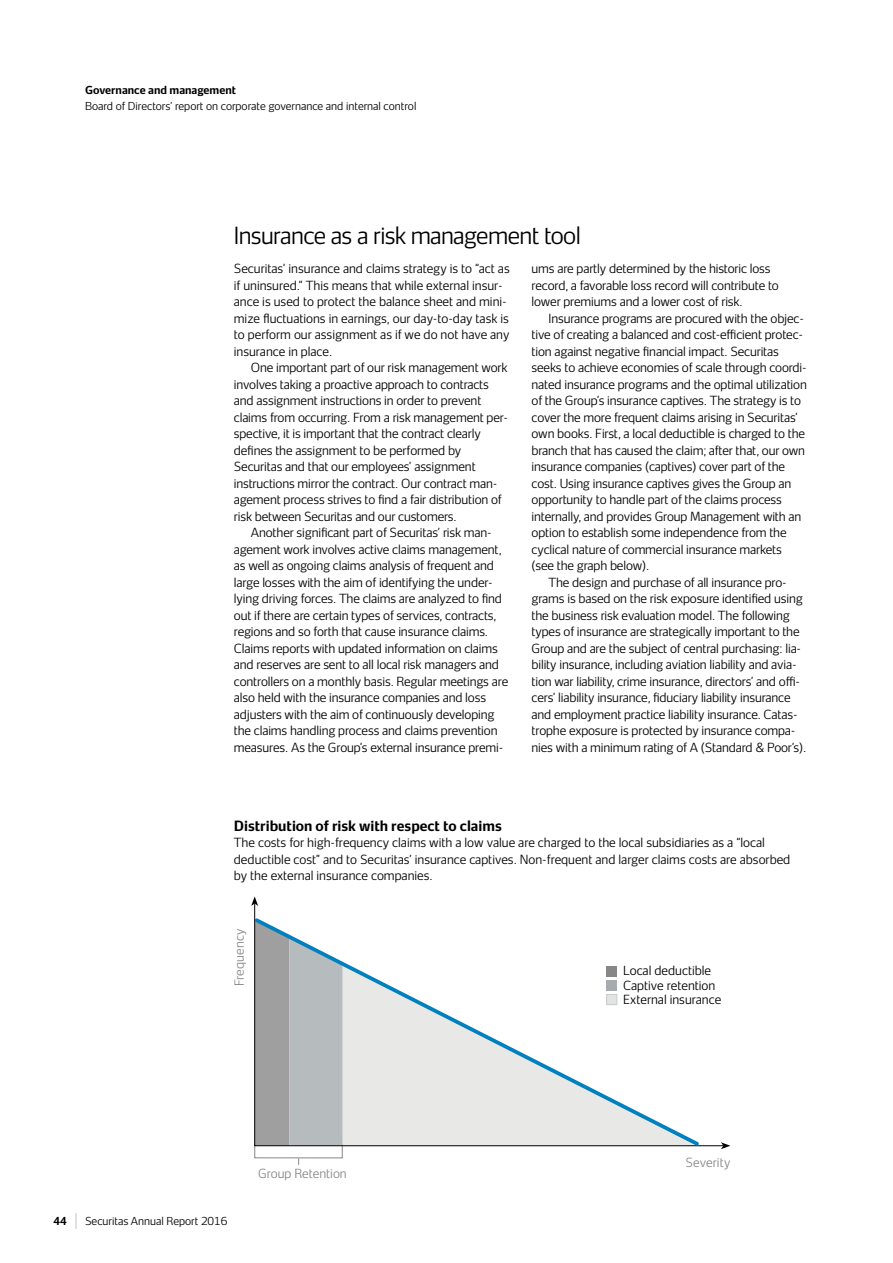
<style>
.page{position:relative;width:893px;height:1263px;background:#fff}
.page>*{position:absolute;margin:0;border:0;box-sizing:border-box;transform-origin:0 0}
.t1{font:300 22.5px "Securitas Sans";letter-spacing:-.025em;color:#000}
.t2{font:700 13.5px "Securitas Sans";color:#000}
.t3{font:300 12px/16.5px "Securitas Sans";letter-spacing:-.01em;color:#000}
.t4{font:300 12px "Securitas Sans";color:#878787}
.t5{font:300 10.5px "Securitas Sans";color:#000}
.t6{font:700 10.5px "Securitas Sans";color:#000}
</style>
<div class="page">
<div style="left:254px;top:1143px;width:89px;height:15px;border:1px solid #878787"></div>
<svg style="left:251px;top:896px;width:7px;height:10px"></svg>
<svg style="left:721px;top:1142px;width:9px;height:7px"></svg>
<svg style="left:254px;top:915px;width:448px;height:234px"></svg>
<svg style="left:76px;top:1213px;width:1px;height:16px"></svg>
<p class="t6" style="left:85px;top:80px;width:153px">Governance and management</p>
<p class="t5" style="left:85px;top:97px;width:333px">Board of Directors’ report on corporate governance and internal control</p>
<h1 class="t1" style="left:234px;top:216px;width:348px">Insurance as a risk management tool</h1>
<p class="t3" style="left:234px;top:259px;width:277px">Securitas’ insurance and claims strategy is to “act as if uninsured.” This means that while external insur&shy;ance is used to protect the balance sheet and mini&shy;mize fluctuations in earnings, our day- to-day task is to perform our assignment as if we do not have any insurance in place.</p>
<p class="t3" style="left:234px;top:358px;width:276px;text-indent:17px">One important part of our risk management work involves taking a proactive approach to contracts and assignment instructions in order to prevent claims from occurring. From a risk management per&shy;spective, it is important that the contract clearly defines the assignment to be performed by Securitas and that our employees’ assignment instructions mirror the contract. Our contract man&shy;agement process strives to find a fair distribution of risk between Securitas and our customers.</p>
<p class="t3" style="left:234px;top:523px;width:276px;text-indent:17px">Another significant part of Securitas’ risk man&shy;agement work involves active claims management, as well as ongoing claims analysis of frequent and large losses with the aim of identifying the under&shy;lying driving forces. The claims are analyzed to find out if there are certain types of services, contracts, regions and so forth that cause insurance claims.<br>Claims reports with updated information on claims and reserves are sent to all local risk managers and controllers on a monthly basis. Regular meetings are also held with the insurance companies and loss adjusters with the aim of continuously developing the claims handling process and claims prevention measures. As the Group’s external insurance premi-</p>
<p class="t3" style="left:531px;top:259px;width:249px">ums are partly determined by the historic loss record, a favorable loss record will contribute to lower premiums and a lower cost of risk.</p>
<p class="t3" style="left:548px;top:309px;width:257px">Insurance programs are procured with the objec-</p>
<p class="t3" style="left:531px;top:325px;width:273px">tive of creating a balanced and cost-efficient protec-</p>
<p class="t3" style="left:531px;top:342px;width:249px">tion against negative financial impact. Securitas</p>
<p class="t3" style="left:531px;top:358px;width:277px">seeks to achieve economies of scale through coordi-</p>
<p class="t3" style="left:531px;top:375px;width:277px">nated insurance programs and the optimal utilization</p>
<p class="t3" style="left:531px;top:391px;width:271px">of the Group’s insurance captives. The strategy is to</p>
<p class="t3" style="left:531px;top:408px;width:268px">cover the more frequent claims arising in Securitas’</p>
<p class="t3" style="left:531px;top:424px;width:275px">own books. First, a local deductible is charged to the</p>
<p class="t3" style="left:531px;top:441px;width:275px">branch that has caused the claim; after that, our own</p>
<p class="t3" style="left:531px;top:457px;width:255px">insurance companies (captives) cover part of the</p>
<p class="t3" style="left:531px;top:474px;width:261px">cost. Using insurance captives gives the Group an</p>
<p class="t3" style="left:531px;top:490px;width:252px">opportunity to handle part of the claims process</p>
<p class="t3" style="left:531px;top:507px;width:271px">internally, and provides Group Management with an</p>
<p class="t3" style="left:531px;top:523px;width:257px">option to establish some independence from the</p>
<p class="t3" style="left:531px;top:540px;width:252px">cyclical nature of commercial insurance markets</p>
<p class="t3" style="left:531px;top:556px;width:119px">(see the graph below).</p>
<p class="t3" style="left:548px;top:573px;width:240px">The design and purchase of all insurance pro-</p>
<p class="t3" style="left:531px;top:589px;width:273px">grams is based on the risk exposure identified using</p>
<p class="t3" style="left:531px;top:606px;width:260px">the business risk evaluation model. The following</p>
<p class="t3" style="left:531px;top:622px;width:270px">types of insurance are strategically important to the</p>
<p class="t3" style="left:531px;top:639px;width:271px">Group and are the subject of central purchasing: lia-</p>
<p class="t3" style="left:531px;top:655px;width:267px">bility insurance, including aviation liability and avia-</p>
<p class="t3" style="left:531px;top:672px;width:270px">tion war liability, crime insurance, directors’ and offi-</p>
<p class="t3" style="left:531px;top:688px;width:261px">cers’ liability insurance, fiduciary liability insurance</p>
<p class="t3" style="left:531px;top:705px;width:268px">and employment practice liability insurance. Catas-</p>
<p class="t3" style="left:531px;top:721px;width:265px">trophe exposure is protected by insurance compa-</p>
<p class="t3" style="left:531px;top:738px;width:276px">nies with a minimum rating of A (Standard &amp; Poor’s).</p>
<p class="t2" style="left:234px;top:814px;width:269px">Distribution of risk with respect to claims</p>
<p class="t3" style="left:234px;top:833px;width:558px">The costs for high-frequency claims with a low value are charged to the local subsidiaries as a “local deductible cost” and to Securitas’ insurance captives. Non-frequent and larger claims costs are absorbed by the external insurance companies.</p>
<p class="t4" style="left:229px;top:986px;width:59px;rotate:-90deg">Frequency</p>
<p class="t6" style="left:54px;top:1211px;width:15px">44</p>
<p class="t5" style="left:85px;top:1212px;width:144px">Securitas Annual Report 2016</p>
<p class="t4" style="left:258px;top:1163px;width:90px">Group Retention</p>
<p class="t3" style="left:623px;top:962px;width:100px;line-height:14.2px">Local deductible<br>Captive retention<br>External insurance</p>
<p class="t4" style="left:685px;top:1152px;width:46px">Severity</p>
</div>
